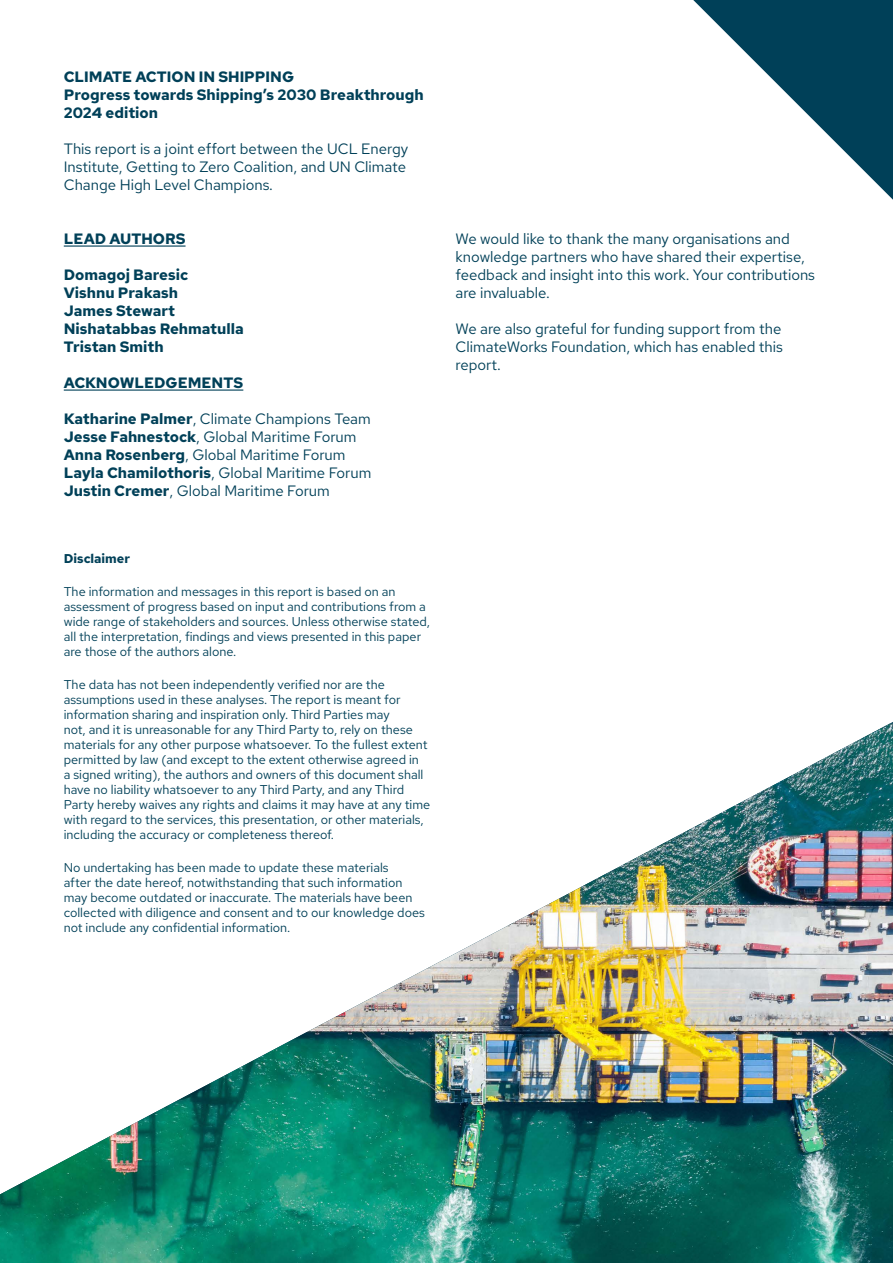
<style>
.page{position:relative;width:893px;height:1263px;background:#fff}
.page>*{position:absolute;margin:0;border:0;box-sizing:border-box;transform-origin:0 0}
.t1{font:15px/18px "Red Hat Text";color:#004058}
.t2{font:700 15px/18px "Red Hat Text";color:#004058}
.t3{font:12.75px/15px "Red Hat Text";color:#004058}
.t4{font:700 12.75px "Red Hat Text";color:#004058}
.s1{font-weight:700}
</style>
<div class="page">
<img style="left:0;top:724px;width:893px;height:539px">
<svg style="left:693px;top:0;width:200px;height:200px"></svg>
<hr style="left:64px;top:245px;width:122px;height:2px;background:#004058">
<hr style="left:64px;top:389px;width:179px;height:2px;background:#004058">
<p class="t2" style="left:64px;top:67px;width:361px">CLIMATE ACTION IN SHIPPING<br>Progress towards Shipping’s 2030 Breakthrough<br>2024 edition</p>
<p class="t1" style="left:64px;top:139px;width:346px">This report is a joint effort between the UCL Energy<br>Institute, Getting to Zero Coalition, and UN Climate<br>Change High Level Champions.</p>
<p class="t2" style="left:64px;top:229px;width:123px">LEAD AUTHORS</p>
<p class="t2" style="left:64px;top:265px;width:181px">Domagoj Baresic<br>Vishnu Prakash<br>James Stewart<br>Nishatabbas Rehmatulla<br>Tristan Smith</p>
<p class="t2" style="left:64px;top:373px;width:181px">ACKNOWLEDGEMENTS</p>
<p class="t1" style="left:64px;top:409px;width:309px"><span class="s1">Katharine Palmer</span>, Climate Champions Team <span class="s1">Jesse Fahnestock</span>, Global Maritime Forum <span class="s1">Anna Rosenberg</span>, Global Maritime Forum <span class="s1">Layla Chamilothoris</span>, Global Maritime Forum <span class="s1">Justin Cremer</span>, Global Maritime Forum</p>
<p class="t4" style="left:64px;top:550px;width:68px">Disclaimer</p>
<p class="t3" style="left:64px;top:584px;width:368px">The information and messages in this report is based on an assessment of progress based on input and contributions from a wide range of stakeholders and sources. Unless otherwise stated, all the interpretation, findings and views presented in this paper are those of the authors alone.</p>
<p class="t3" style="left:64px;top:677px;width:368px">The data has not been independently verified nor are the assumptions used in these analyses. The report is meant for information sharing and inspiration only. Third Parties may<br>not, and it is unreasonable for any Third Party to, rely on these materials for any other purpose whatsoever. To the fullest extent permitted by law (and except to the extent otherwise agreed in<br>a signed writing), the authors and owners of this document shall have no liability whatsoever to any Third Party, and any Third Party hereby waives any rights and claims it may have at any time with regard to the services, this presentation, or other materials, including the accuracy or completeness thereof.</p>
<p class="t3" style="left:64px;top:860px;width:363px">No undertaking has been made to update these materials<br>after the date hereof, notwithstanding that such information may become outdated or inaccurate. The materials have been collected with diligence and consent and to our knowledge does not include any confidential information.</p>
<p class="t1" style="left:455px;top:229px;width:361px">We would like to thank the many organisations and knowledge partners who have shared their expertise, feedback and insight into this work. Your contributions are invaluable.</p>
<p class="t1" style="left:455px;top:319px;width:329px;text-align:justify">We are also grateful for funding support from the ClimateWorks Foundation, which has enabled this report.</p>
</div>
